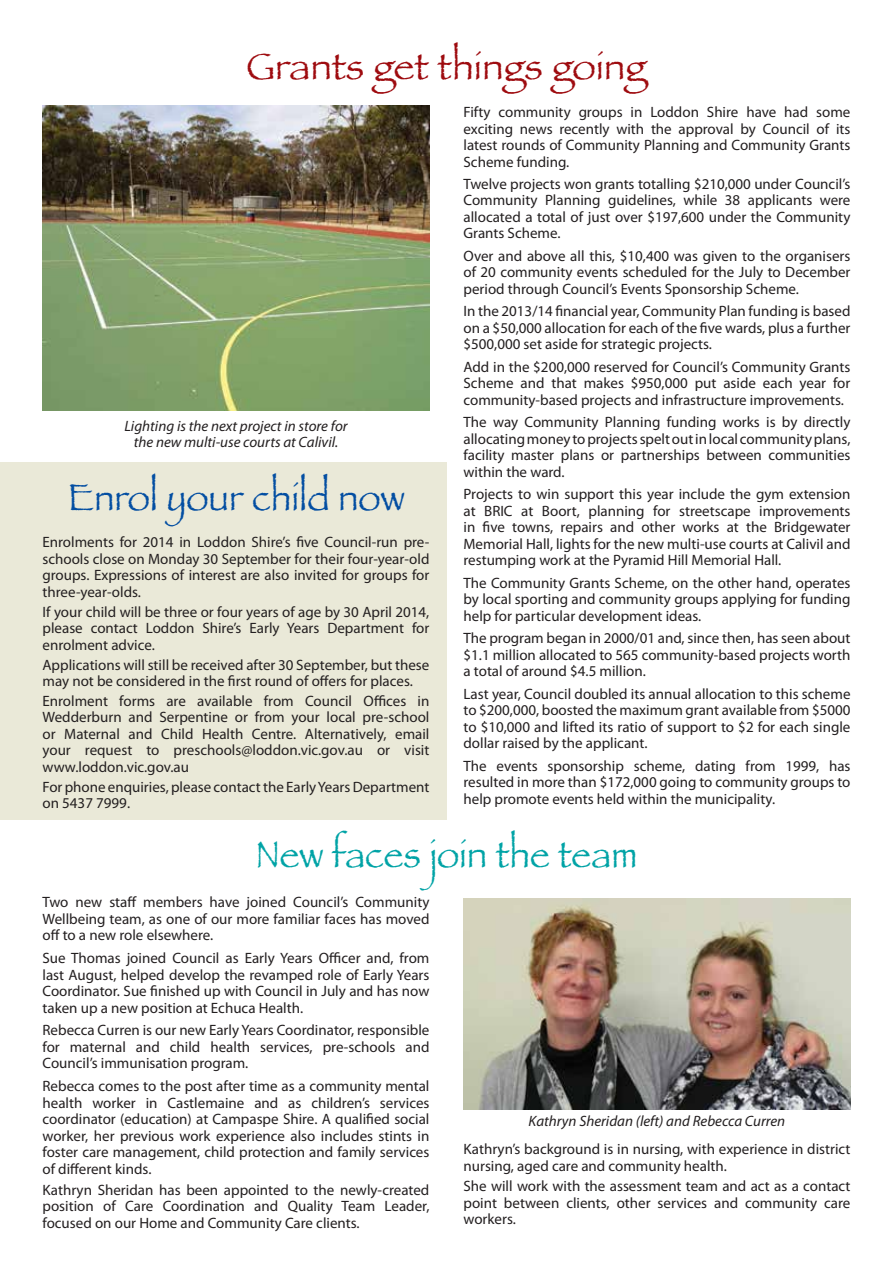
<style>
.page{position:relative;width:893px;height:1263px;background:#fff}
.page>*{position:absolute;margin:0;border:0;box-sizing:border-box;transform-origin:0 0}
.t1{font:39px "Papyrus";color:#9e0b0f}
.t2{font:39px "Papyrus";color:#00a3a6;scale:.95 1}
.t3{font:39px "Papyrus";color:#034ea2;scale:.95 1}
.t4{font:15px/16.5px "Myriad Pro";color:#231f20;text-align:justify}
.t5{font:italic 15px/16.5px "Myriad Pro";color:#231f20;text-align:center}
</style>
<div class="page">
<img style="left:43px;top:106px;width:386px;height:304px">
<div style="left:0;top:462px;width:446px;height:358px;background:#eae9d8"></div>
<img style="left:463px;top:898px;width:387px;height:211px">
<h1 class="t1" style="left:247px;top:43px;width:401px">Grants get things going</h1>
<p class="t4" style="left:463px;top:103px;width:388px">Fifty community groups in Loddon Shire have had some exciting news recently with the approval by Council of its latest rounds of Community Planning and Community Grants Scheme funding.</p>
<p class="t4" style="left:463px;top:175px;width:388px">Twelve projects won grants totalling $210,000 under Council’s Community Planning guidelines, while 38 applicants were allocated a total of just over $197,600 under the Community Grants Scheme.</p>
<p class="t4" style="left:463px;top:247px;width:388px">Over and above all this, $10,400 was given to the organisers of 20 community events scheduled for the July to December period through Council’s Events Sponsorship Scheme.</p>
<p class="t4" style="left:463px;top:303px;width:388px">In the 2013/14 financial year, Community Plan funding is based on a $50,000 allocation for each of the five wards, plus a further $500,000 set aside for strategic projects.</p>
<p class="t4" style="left:463px;top:358px;width:388px">Add in the $200,000 reserved for Council’s Community Grants Scheme and that makes $950,000 put aside each year for community-based projects and infrastructure improvements.</p>
<p class="t4" style="left:463px;top:414px;width:388px">The way Community Planning funding works is by directly allocating money to projects spelt out in local community plans, facility master plans or partnerships between communities within the ward.</p>
<p class="t4" style="left:463px;top:486px;width:388px">Projects to win support this year include the gym extension at BRIC at Boort, planning for streetscape improvements in five towns, repairs and other works at the Bridgewater Memorial Hall, lights for the new multi-use courts at Calivil and restumping work at the Pyramid Hill Memorial Hall.</p>
<p class="t4" style="left:463px;top:574px;width:388px">The Community Grants Scheme, on the other hand, operates by local sporting and community groups applying for funding help for particular development ideas.</p>
<p class="t4" style="left:463px;top:630px;width:388px">The program began in 2000/01 and, since then, has seen about $1.1 million allocated to 565 community-based projects worth a total of around $4.5 million.</p>
<p class="t4" style="left:463px;top:685px;width:388px">Last year, Council doubled its annual allocation to this scheme to $200,000, boosted the maximum grant available from $5000 to $10,000 and lifted its ratio of support to $2 for each single dollar raised by the applicant.</p>
<p class="t4" style="left:463px;top:757px;width:388px">The events sponsorship scheme, dating from 1999, has resulted in more than $172,000 going to community groups to help promote events held within the municipality.</p>
<p class="t5" style="left:124px;top:418px;width:225px">Lighting is the next project in store for the new multi-use courts at Calivil.</p>
<h1 class="t3" style="left:67px;top:474px;width:356px">Enrol your child now</h1>
<p class="t4" style="left:43px;top:534px;width:388px">Enrolments for 2014 in Loddon Shire’s five Council-run pre&shy;schools close on Monday 30 September for their four-year-old groups. Expressions of interest are also invited for groups for three-year-olds.</p>
<p class="t4" style="left:43px;top:603px;width:388px">If your child will be three or four years of age by 30 April 2014, please contact Loddon Shire’s Early Years Department for enrolment advice.</p>
<p class="t4" style="left:43px;top:656px;width:388px">Applications will still be received after 30 September, but these may not be considered in the first round of offers for places.</p>
<p class="t4" style="left:43px;top:692px;width:388px">Enrolment forms are available from Council Offices in Wedderburn and Serpentine or from your local pre-school or Maternal and Child Health Centre. Alternatively, email your request to preschools@loddon.vic.gov.au or visit www.loddon.vic.gov.au</p>
<p class="t4" style="left:43px;top:778px;width:388px">For phone enquiries, please contact the Early Years Department on 5437 7999.</p>
<h1 class="t2" style="left:256px;top:830px;width:403px">New faces join the team</h1>
<p class="t4" style="left:43px;top:893px;width:388px">Two new staff members have joined Council’s Community Wellbeing team, as one of our more familiar faces has moved off to a new role elsewhere.</p>
<p class="t4" style="left:43px;top:949px;width:388px">Sue Thomas joined Council as Early Years Officer and, from last August, helped develop the revamped role of Early Years Coordinator. Sue finished up with Council in July and has now taken up a new position at Echuca Health.</p>
<p class="t4" style="left:43px;top:1022px;width:388px">Rebecca Curren is our new Early Years Coordinator, responsible for maternal and child health services, pre-schools and Council’s immunisation program.</p>
<p class="t4" style="left:43px;top:1078px;width:388px">Rebecca comes to the post after time as a community mental health worker in Castlemaine and as children’s services coordinator (education) at Campaspe Shire. A qualified social worker, her previous work experience also includes stints in foster care management, child protection and family services of different kinds.</p>
<p class="t4" style="left:43px;top:1181px;width:388px">Kathryn Sheridan has been appointed to the newly-created position of Care Coordination and Quality Team Leader, focused on our Home and Community Care clients.</p>
<p class="t5" style="left:529px;top:1113px;width:258px">Kathryn Sheridan (left) and Rebecca Curren</p>
<p class="t4" style="left:463px;top:1140px;width:388px">Kathryn’s background is in nursing, with experience in district nursing, aged care and community health.</p>
<p class="t4" style="left:463px;top:1178px;width:388px">She will work with the assessment team and act as a contact point between clients, other services and community care workers.</p>
</div>
